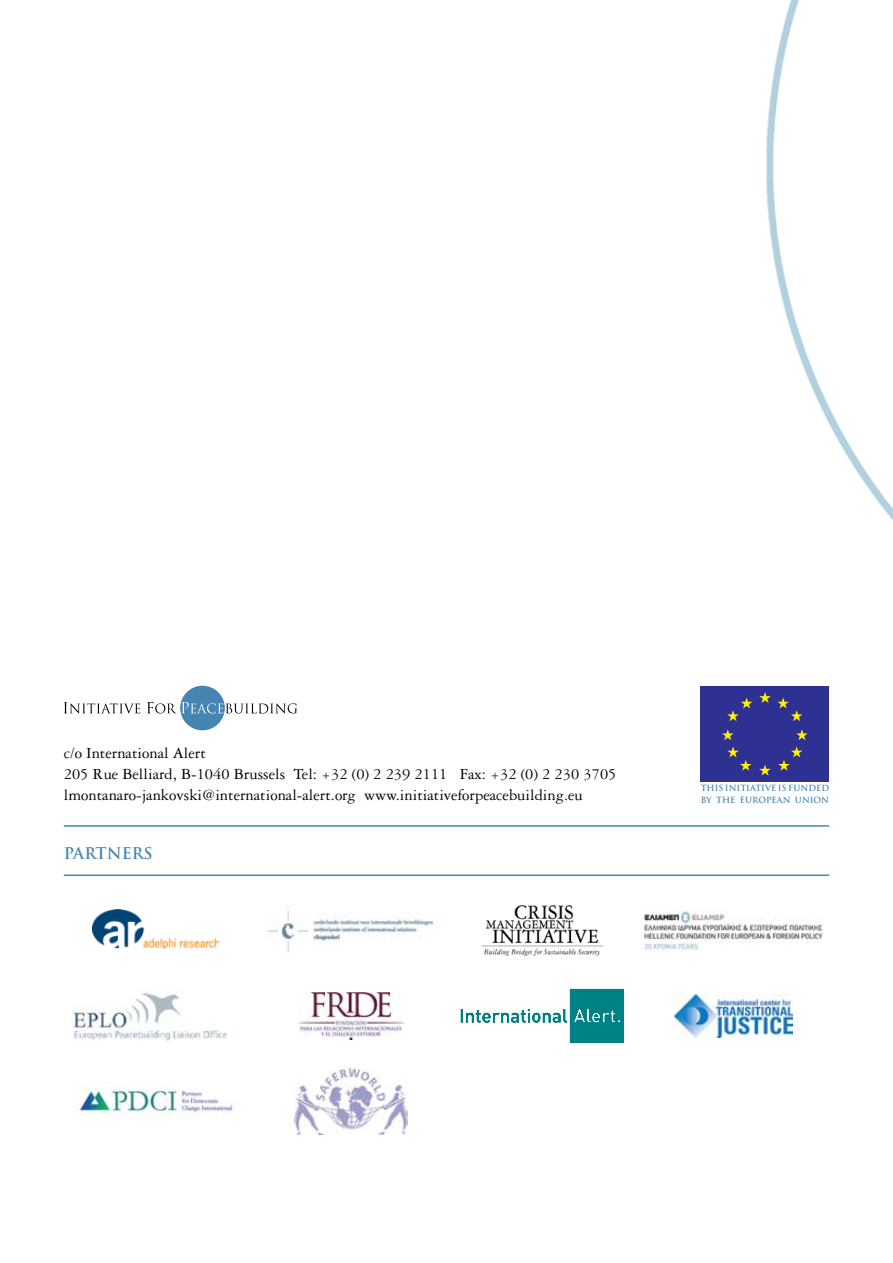
<style>
.page{position:relative;width:893px;height:1263px;background:#fff}
.page>*{position:absolute;margin:0;border:0;box-sizing:border-box;transform-origin:0 0}
.t1{font:16.5px/21px "Garamond Three";color:#000}
.t2{font:700 15.75px "Trajan";color:#4685b1}
.t3{font:700 8.4px/12px "Trajan";color:#4685b1}
</style>
<div class="page">
<img style="left:207px;top:0;width:686px;height:1121px">
<div style="left:180px;top:686px;width:45px;height:44px;background:#4685b1;border-radius:50%"></div>
<svg style="left:64px;top:702px;width:76px;height:11px"></svg>
<svg style="left:147px;top:702px;width:150px;height:11px"></svg>
<div style="left:701px;top:686px;width:128px;height:95px;background:#2e3192"></div>
<svg style="left:759px;top:692px;width:12px;height:11px"></svg>
<svg style="left:777px;top:697px;width:25px;height:24px"></svg>
<svg style="left:796px;top:729px;width:12px;height:11px"></svg>
<svg style="left:778px;top:746px;width:24px;height:25px"></svg>
<svg style="left:759px;top:765px;width:12px;height:10px"></svg>
<svg style="left:727px;top:697px;width:25px;height:24px"></svg>
<svg style="left:722px;top:729px;width:11px;height:11px"></svg>
<svg style="left:727px;top:746px;width:24px;height:25px"></svg>
<hr style="left:64px;top:825px;width:765px;height:2px;background:#4685b1">
<hr style="left:64px;top:874px;width:765px;height:2px;background:#4685b1">
<img style="left:93px;top:909px;width:126px;height:39px">
<img style="left:72px;top:988px;width:175px;height:55px">
<img style="left:77px;top:1083px;width:167px;height:37px">
<img style="left:267px;top:904px;width:168px;height:52px">
<img style="left:298px;top:993px;width:105px;height:46px">
<img style="left:294px;top:1069px;width:113px;height:65px">
<img style="left:482px;top:905px;width:120px;height:50px">
<svg style="left:461px;top:989px;width:163px;height:54px"></svg>
<img style="left:642px;top:908px;width:183px;height:44px">
<img style="left:675px;top:994px;width:117px;height:43px">
<p class="t1" style="left:64px;top:742px;width:554px">c/o International Alert<br>205 Rue Belliard, B-1040 Brussels Tel: +32 (0) 2 239 2111 Fax: +32 (0) 2 230 3705 lmontanaro-jankovski@international-alert.org www.initiativeforpeacebuilding.eu</p>
<p class="t2" style="left:64px;top:843px;width:90px">PARTNERS</p>
<p class="t3" style="left:701px;top:782px;width:130px">THIS INITIATIVE IS FUNDED<br>BY THE EUROPEAN UNION</p>
</div>
